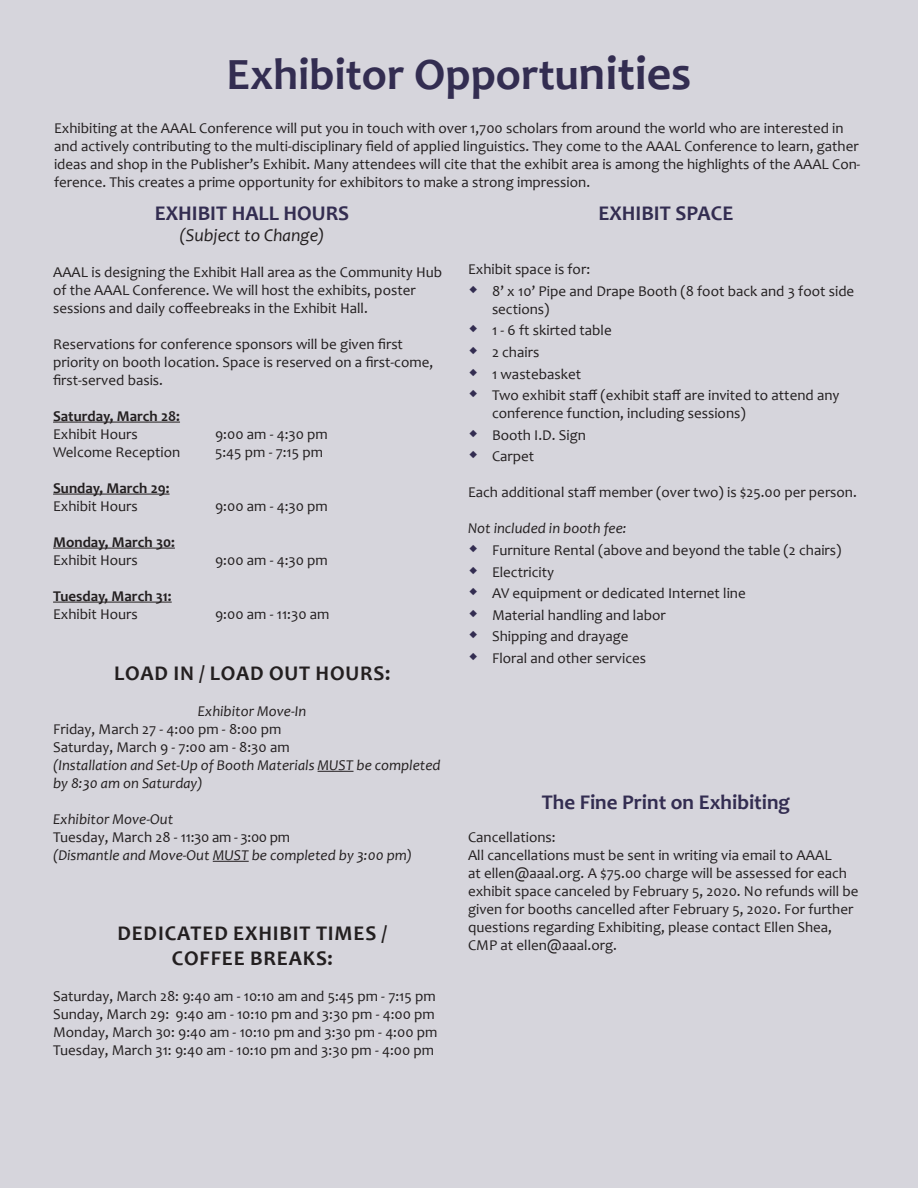
<style>
.page{position:relative;width:918px;height:1188px;background:#d6d5dc}
.page>*{position:absolute;margin:0;border:0;box-sizing:border-box;transform-origin:0 0}
.t1{font:700 45px "Candara";color:#332d51}
.t2{font:700 21px "Candara";letter-spacing:.04em;color:#231f20}
.t3{font:700 21px "Candara";color:#332d51}
.t4{font:italic 18px "Candara";color:#231f20}
.t5{font:15px/18px "Candara";color:#231f20}
.t6{font:italic 15px/18px "Candara";color:#231f20}
.t7{font:700 15px "Candara";color:#231f20}
.s1{font-size:48px}
.s2{font-style:normal}
</style>
<div class="page">
<hr style="left:53px;top:422px;width:127px;height:1px;background:#231f20">
<hr style="left:53px;top:494px;width:117px;height:1px;background:#231f20">
<hr style="left:53px;top:548px;width:122px;height:1px;background:#231f20">
<hr style="left:53px;top:602px;width:119px;height:1px;background:#231f20">
<hr style="left:318px;top:771px;width:36px;height:1px;background:#231f20">
<hr style="left:213px;top:861px;width:36px;height:1px;background:#231f20">
<p class="t1" style="left:227px;top:46px;width:466px">Exhibitor Opportu<span class="s1">nities</span></p>
<p class="t5" style="left:54px;top:119px;width:808px">Exhibiting at the AAAL Conference will put you in touch with over 1,700 scholars from around the world who are interested in and actively contributing to the multi-disciplinary field of applied linguistics. They come to the AAAL Conference to learn, gather ideas and shop in the Publisher’s Exhibit. Many attendees will cite that the exhibit area is among the highlights of the AAAL Con&shy;ference. This creates a prime opportunity for exhibitors to make a strong impression.</p>
<p class="t3" style="left:155px;top:200px;width:196px">EXHIBIT HALL HOURS</p>
<p class="t4" style="left:179px;top:224px;width:147px">(Subject to Change)</p>
<p class="t5" style="left:53px;top:263px;width:391px">AAAL is designing the Exhibit Hall area as the Community Hub of the AAAL Conference. We will host the exhibits, poster sessions and daily coffeebreaks in the Exhibit Hall.</p>
<p class="t5" style="left:53px;top:335px;width:382px">Reservations for conference sponsors will be given first priority on booth location. Space is reserved on a first-come, first-served basis.</p>
<p class="t7" style="left:53px;top:407px;width:128px">Saturday, March 28:</p>
<p class="t5" style="left:53px;top:425px;width:86px">Exhibit Hours</p>
<p class="t5" style="left:215px;top:425px;width:114px">9:00 am - 4:30 pm</p>
<p class="t5" style="left:53px;top:443px;width:129px">Welcome Reception</p>
<p class="t5" style="left:215px;top:443px;width:110px">5:45 pm - 7:15 pm</p>
<p class="t7" style="left:53px;top:479px;width:118px">Sunday, March 29:</p>
<p class="t5" style="left:53px;top:497px;width:86px">Exhibit Hours</p>
<p class="t5" style="left:215px;top:497px;width:114px">9:00 am - 4:30 pm</p>
<p class="t7" style="left:53px;top:533px;width:123px">Monday, March 30:</p>
<p class="t5" style="left:53px;top:551px;width:86px">Exhibit Hours</p>
<p class="t5" style="left:215px;top:551px;width:114px">9:00 am - 4:30 pm</p>
<p class="t7" style="left:53px;top:587px;width:120px">Tuesday, March 31:</p>
<p class="t5" style="left:53px;top:605px;width:86px">Exhibit Hours</p>
<p class="t5" style="left:215px;top:605px;width:116px">9:00 am - 11:30 am</p>
<p class="t2" style="left:114px;top:660px;width:278px">LOAD IN / LOAD OUT HOURS:</p>
<p class="t6" style="left:198px;top:702px;width:110px">Exhibitor Move-In</p>
<p class="t5" style="left:53px;top:720px;width:238px">Friday, March 27 - 4:00 pm - 8:00 pm<br>Saturday, March 9 - 7:00 am - 8:30 am</p>
<p class="t6" style="left:53px;top:756px;width:389px">(Installation and Set-Up of Booth Materials MUST be completed by 8:30 am on Saturday)</p>
<p class="t6" style="left:53px;top:810px;width:361px">Exhibitor Move-Out<br><span class="s2">Tuesday, March 28 - 11:30 am - 3:00 pm<br></span>(Dismantle and Move-Out MUST be completed by 3:00 pm)</p>
<p class="t2" style="left:117px;top:920px;width:271px">DEDICATED EXHIBIT TIMES /</p>
<p class="t2" style="left:172px;top:945px;width:162px">COFFEE BREAKS:</p>
<p class="t5" style="left:53px;top:987px;width:384px">Saturday, March 28: 9:40 am - 10:10 am and 5:45 pm - 7:15 pm</p>
<p class="t5" style="left:53px;top:1005px;width:386px">Sunday, March 29: 9:40 am - 10:10 pm and 3:30 pm - 4:00 pm<br>Monday, March 30: 9:40 am - 10:10 pm and 3:30 pm - 4:00 pm<br>Tuesday, March 31: 9:40 am - 10:10 pm and 3:30 pm - 4:00 pm</p>
<p class="t3" style="left:598px;top:200px;width:137px">EXHIBIT SPACE</p>
<p class="t5" style="left:468px;top:260px;width:124px">Exhibit space is for:</p>
<p class="t5" style="left:492px;top:282px;width:364px">8’ x 10’ Pipe and Drape Booth (8 foot back and 3 foot side sections)</p>
<p class="t5" style="left:492px;top:321px;width:121px">1 - 6 ft skirted table</p>
<p class="t5" style="left:492px;top:343px;width:49px">2 chairs</p>
<p class="t5" style="left:492px;top:365px;width:91px">1 wastebasket</p>
<p class="t5" style="left:492px;top:386px;width:349px">Two exhibit staff (exhibit staff are invited to attend any</p>
<p class="t5" style="left:492px;top:404px;width:255px">conference function, including sessions)</p>
<p class="t5" style="left:492px;top:426px;width:96px">Booth I.D. Sign</p>
<p class="t5" style="left:492px;top:447px;width:44px">Carpet</p>
<p class="t5" style="left:468px;top:483px;width:390px">Each additional staff member (over two) is $25.00 per person.</p>
<p class="t6" style="left:468px;top:519px;width:160px">Not included in booth fee:</p>
<p class="t5" style="left:492px;top:541px;width:351px">Furniture Rental (above and beyond the table (2 chairs)</p>
<p class="t5" style="left:492px;top:563px;width:64px">Electricity</p>
<p class="t5" style="left:492px;top:584px;width:255px">AV equipment or dedicated Internet line</p>
<p class="t5" style="left:492px;top:606px;width:175px">Material handling and labor</p>
<p class="t5" style="left:492px;top:627px;width:138px">Shipping and drayage</p>
<p class="t5" style="left:492px;top:649px;width:156px">Floral and other services</p>
<p class="t3" style="left:542px;top:789px;width:250px">The Fine Print on Exhibiting</p>
<p class="t5" style="left:468px;top:828px;width:89px">Cancellations:</p>
<p class="t5" style="left:468px;top:846px;width:392px">All cancellations must be sent in writing via email to AAAL<br>at ellen@aaal.org. A $75.00 charge will be assessed for each exhibit space canceled by February 5, 2020. No refunds will be given for booths cancelled after February 5, 2020. For further questions regarding Exhibiting, please contact Ellen Shea, CMP at ellen@aaal.org.</p>
</div>
